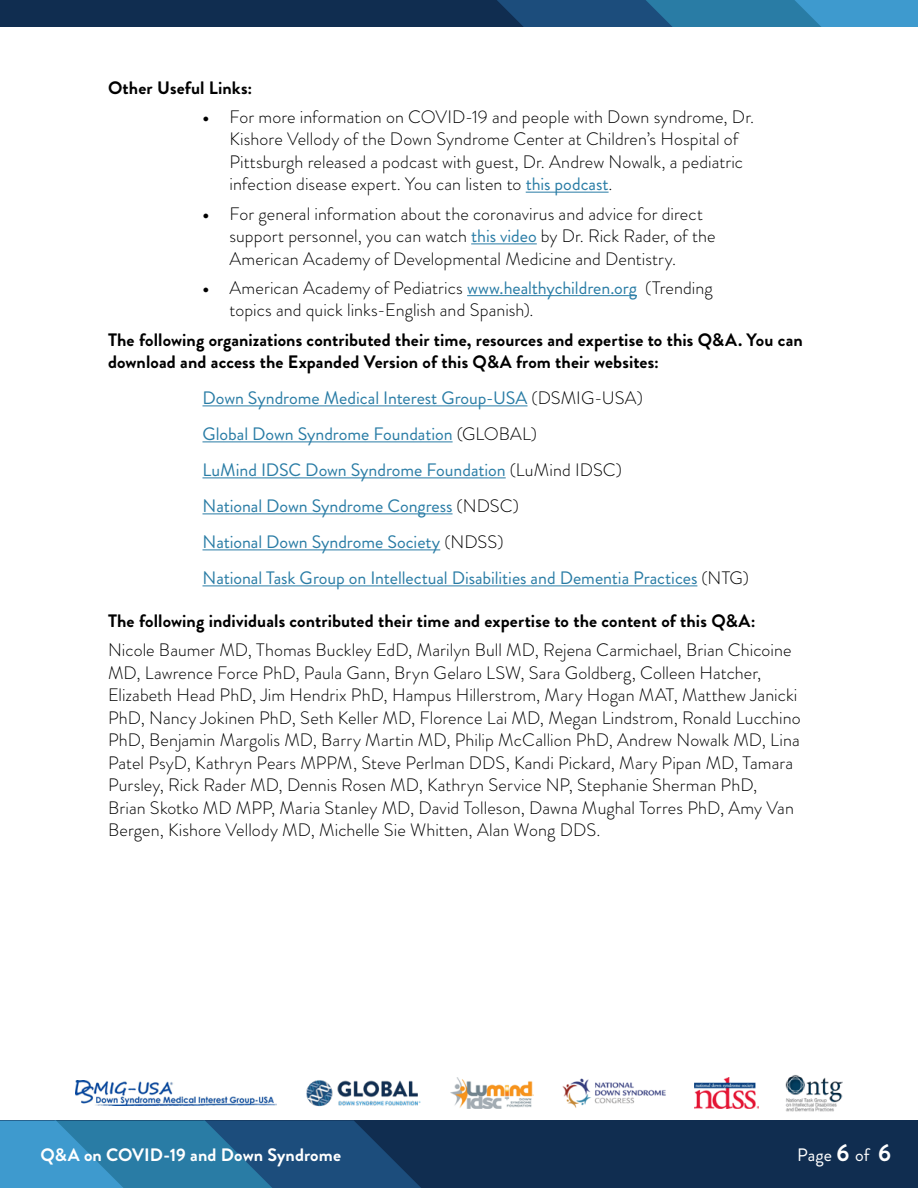
<style>
.page{position:relative;width:918px;height:1188px;background:#fff}
.page>*{position:absolute;margin:0;border:0;box-sizing:border-box;transform-origin:0 0}
.t1{font:300 18px/22.5px "Brandon Grotesque";letter-spacing:.005em;color:#000}
.t2{font:18px/36px "Brandon Grotesque";letter-spacing:-.005em;color:#297ca5}
.t3{font:700 18px/22.5px "Brandon Grotesque";letter-spacing:.005em;color:#000}
.t4{font:700 18px "Brandon Grotesque";letter-spacing:.005em;color:#fff}
.t5{font:18px "Brandon Grotesque";color:#fff}
.s1{font-weight:700}
.s2{font-weight:400;color:#297ca5}
.s3{font-weight:300;color:#000}
.s4{font-weight:700;font-size:24px}
</style>
<div class="page">
<div style="left:0;top:1120px;width:918px;height:68px;background:#102d50"></div>
<div style="left:0;top:0;width:918px;height:27px;background:#102d50"></div>
<svg style="left:0;top:1120px;width:421px;height:68px;background:#266b97"></svg>
<svg style="left:497px;top:0;width:421px;height:27px;background:#29709e"></svg>
<img style="left:75px;top:1080px;width:201px;height:26px">
<img style="left:306px;top:1080px;width:115px;height:27px">
<img style="left:562px;top:1078px;width:104px;height:30px">
<img style="left:694px;top:1078px;width:64px;height:30px">
<img style="left:785px;top:1075px;width:58px;height:36px">
<img style="left:451px;top:1077px;width:83px;height:32px">
<hr style="left:526px;top:192px;width:83px;height:1px;background:#297ca5">
<hr style="left:471px;top:243px;width:66px;height:1px;background:#297ca5">
<hr style="left:467px;top:295px;width:170px;height:1px;background:#297ca5">
<hr style="left:202px;top:405px;width:326px;height:1px;background:#297ca5">
<hr style="left:202px;top:441px;width:251px;height:1px;background:#297ca5">
<hr style="left:202px;top:477px;width:304px;height:1px;background:#297ca5">
<hr style="left:202px;top:513px;width:251px;height:1px;background:#297ca5">
<hr style="left:202px;top:549px;width:238px;height:1px;background:#297ca5">
<hr style="left:202px;top:585px;width:495px;height:1px;background:#297ca5">
<p class="t3" style="left:108px;top:76px;width:146px">Other Useful Links:</p>
<p class="t1" style="left:230px;top:105px;width:526px;text-indent:-27px"><span class="s1">•</span> For more information on COVID-19 and people with Down syndrome, Dr.<br>Kishore Vellody of the Down Syndrome Center at Children’s Hospital of Pittsburgh released a podcast with guest, Dr. Andrew Nowalk, a pediatric infection disease expert. You can listen to <span class="s2">this podcast</span>.</p>
<p class="t1" style="left:230px;top:202px;width:487px;text-indent:-27px"><span class="s1">•</span> For general information about the coronavirus and advice for direct support personnel, you can watch <span class="s2">this video</span> by Dr. Rick Rader, of the<br>American Academy of Developmental Medicine and Dentistry.</p>
<p class="t1" style="left:230px;top:276px;width:485px;text-indent:-27px"><span class="s1">•</span> American Academy of Pediatrics <span class="s2">www.healthychildren.org</span> (Trending topics and quick links-English and Spanish).</p>
<p class="t3" style="left:108px;top:328px;width:696px">The following organizations contributed their time, resources and expertise to this Q&amp;A. You can download and access the Expanded Version of this Q&amp;A from their websites:</p>
<p class="t2" style="left:202px;top:380px;width:548px">Down Syndrome Medical Interest Group-USA <span class="s3">(DSMIG-USA)<br></span>Global Down Syndrome Foundation <span class="s3">(GLOBAL)<br></span>LuMind IDSC Down Syndrome Foundation <span class="s3">(LuMind IDSC)<br></span>National Down Syndrome Congress <span class="s3">(NDSC)<br></span>National Down Syndrome Society <span class="s3">(NDSS)<br></span>National Task Group on Intellectual Disabilities and Dementia Practices <span class="s3">(NTG)</span></p>
<p class="t3" style="left:108px;top:610px;width:649px">The following individuals contributed their time and expertise to the content of this Q&amp;A:</p>
<p class="t1" style="left:108px;top:639px;width:694px">Nicole Baumer MD, Thomas Buckley EdD, Marilyn Bull MD, Rejena Carmichael, Brian Chicoine MD, Lawrence Force PhD, Paula Gann, Bryn Gelaro LSW, Sara Goldberg, Colleen Hatcher, Elizabeth Head PhD, Jim Hendrix PhD, Hampus Hillerstrom, Mary Hogan MAT, Matthew Janicki PhD, Nancy Jokinen PhD, Seth Keller MD, Florence Lai MD, Megan Lindstrom, Ronald Lucchino PhD, Benjamin Margolis MD, Barry Martin MD, Philip McCallion PhD, Andrew Nowalk MD, Lina Patel PsyD, Kathryn Pears MPPM, Steve Perlman DDS, Kandi Pickard, Mary Pipan MD, Tamara Pursley, Rick Rader MD, Dennis Rosen MD, Kathryn Service NP, Stephanie Sherman PhD,<br>Brian Skotko MD MPP, Maria Stanley MD, David Tolleson, Dawna Mughal Torres PhD, Amy Van Bergen, Kishore Vellody MD, Michelle Sie Whitten, Alan Wong DDS.</p>
<p class="t4" style="left:40px;top:1142px;width:302px">Q&amp;A on COVID-19 and Down Syndrome</p>
<p class="t5" style="left:797px;top:1142px;width:95px">Page <span class="s4">6</span> of <span class="s4">6</span></p>
</div>
